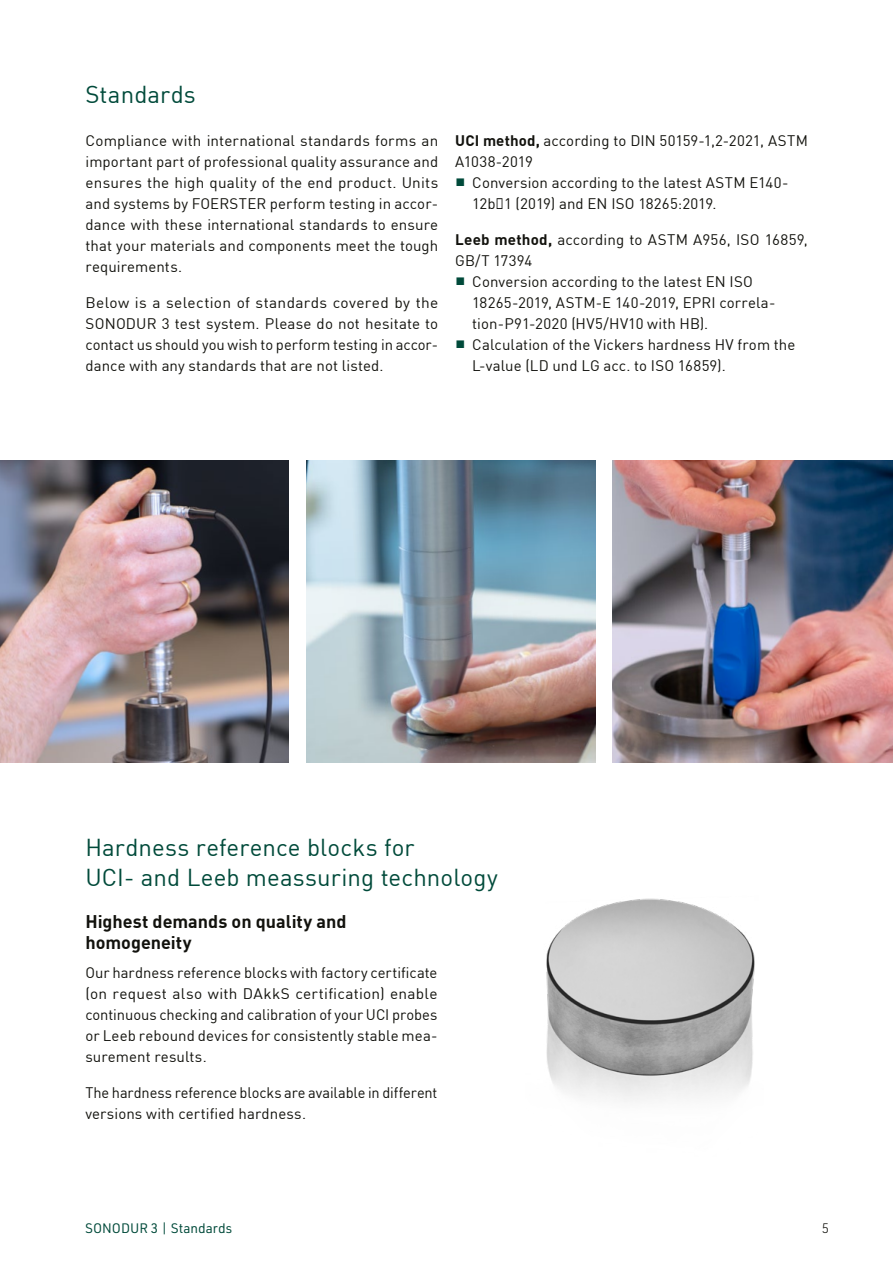
<style>
.page{position:relative;width:893px;height:1263px;background:#fff}
.page>*{position:absolute;margin:0;border:0;box-sizing:border-box;transform-origin:0 0}
.t1{font:24px/30px "DIN Pro";letter-spacing:.005em;color:#004a3a}
.t2{font:700 18px/21px "DIN Pro";color:#12120d}
.Text{font:15px/21px "DIN Pro";letter-spacing:.005em;color:#12120d}
.Text_ohne_Abstand{font:15px/21px "DIN Pro";letter-spacing:.005em;color:#12120d}
.t3{font:13.5px "URWDIN";color:#004a3a}
.t4{font:300 13.5px "URWDIN";color:#12120d}
.s1{font-weight:700}
.s2{font-size:10.5px;color:#004a3a}
</style>
<div class="page">
<img style="left:546px;top:898px;width:209px;height:204px">
<img style="left:0;top:461px;width:289px;height:301px">
<img style="left:306px;top:461px;width:289px;height:301px">
<img style="left:613px;top:461px;width:280px;height:301px">
<h1 class="t1" style="left:86px;top:78px;width:112px">Standards</h1>
<p class="Text" style="left:86px;top:129px;width:354px;text-align:justify">Compliance with international standards forms an important part of professional quality assurance and ensures the high quality of the end product. Units and systems by FOERSTER perform testing in accor&shy;dance with these international standards to ensure that your materials and components meet the tough requirements.</p>
<p class="Text" style="left:86px;top:291px;width:354px;text-align:justify">Below is a selection of standards covered by the SONODUR 3 test system. Please do not hesitate to contact us should you wish to perform testing in accor&shy;dance with any standards that are not listed.</p>
<p class="Text_ohne_Abstand" style="left:455px;top:129px;width:354px"><span class="s1">UCI method,</span> according to DIN 50159-1,2-2021, ASTM<br>A1038-2019</p>
<p class="Text" style="left:472px;top:171px;width:318px;text-indent:-17px"><span class="s2">■</span> Conversion according to the latest ASTM E140-<br>12bԐ1 (2019) and EN ISO 18265:2019.</p>
<p class="Text_ohne_Abstand" style="left:455px;top:228px;width:354px"><span class="s1">Leeb method,</span> according to ASTM A956, ISO 16859,<br>GB/T 17394</p>
<p class="Text" style="left:472px;top:270px;width:305px;text-indent:-17px"><span class="s2">■</span> Conversion according to the latest EN ISO<br>18265-2019, ASTM-E 140-2019, EPRI correla&shy;tion-P91-2020 (HV5/HV10 with HB).</p>
<p class="Text" style="left:472px;top:333px;width:325px;text-indent:-17px"><span class="s2">■</span> Calculation of the Vickers hardness HV from the<br>L-value (LD und LG acc. to ISO 16859).</p>
<h1 class="t1" style="left:85px;top:831px;width:414px">Hardness reference blocks for<br>UCI- and Leeb meassuring technology</h1>
<h2 class="t2" style="left:85px;top:910px;width:263px">Highest demands on quality and homogeneity</h2>
<p class="Text" style="left:85px;top:961px;width:354px;text-align:justify">Our hardness reference blocks with factory certificate (on request also with DAkkS certification) enable continuous checking and calibration of your UCI probes or Leeb rebound devices for consistently stable mea&shy;surement results.</p>
<p class="Text" style="left:85px;top:1081px;width:354px">The hardness reference blocks are available in different versions with certified hardness.</p>
<p class="t3" style="left:85px;top:1219px;width:149px">SONODUR 3 | Standards</p>
<p class="t4" style="left:822px;top:1219px;width:9px">5</p>
</div>
